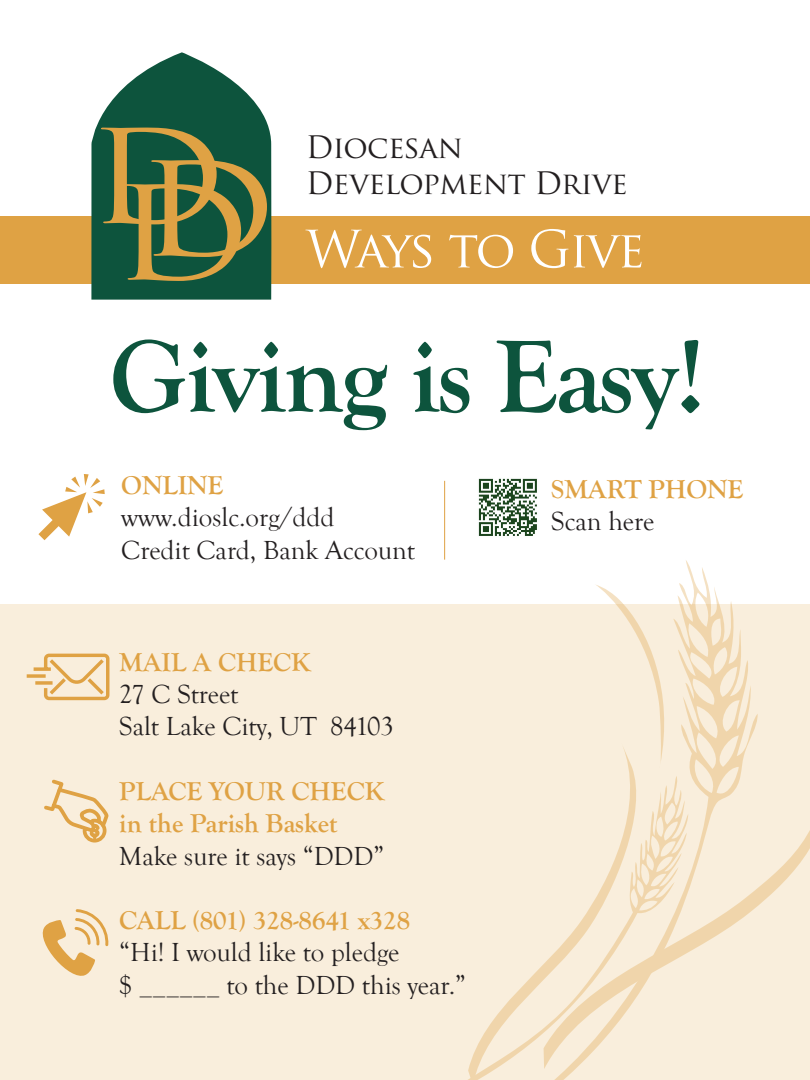
<style>
.page{position:relative;width:810px;height:1080px;background:#fff}
.page>*{position:absolute;margin:0;border:0;box-sizing:border-box;transform-origin:0 0}
.t1{font:126.5px "Trajan Pro";color:#dfa244;scale:1.2 1}
.t2{font:700 106.25px "Goudy Old Style T";letter-spacing:-.02em;color:#0d543d}
.t3{font:50px "Trajan Pro";letter-spacing:-.04em;color:#fff}
.t4{font:30.19px/36.2px "Trajan Pro";letter-spacing:-.02em;color:#231f20}
.t5{font:26.88px/32.2px "Goudy Old Style T";color:#231f20}
.t6{font:700 26.88px/32.2px "Goudy Old Style T";color:#dfa244}
</style>
<div class="page">
<svg style="left:38px;top:474px;width:67px;height:66px"></svg>
<div style="left:0;top:216px;width:810px;height:67px;background:#dfa244"></div>
<svg style="left:91px;top:52px;width:181px;height:247px;background:#2b6955"></svg>
<img style="left:478px;top:478px;width:59px;height:58px">
<hr style="left:444px;top:481px;width:1px;height:78px;background:#dfa244">
<div style="left:0;top:604px;width:810px;height:475px;background:#f9eedc"></div>
<svg style="left:26px;top:653px;width:84px;height:48px"></svg>
<svg style="left:42px;top:909px;width:67px;height:67px"></svg>
<svg style="left:44px;top:779px;width:65px;height:64px"></svg>
<svg style="left:444px;top:559px;width:314px;height:173px"></svg>
<svg style="left:648px;top:732px;width:162px;height:247px"></svg>
<svg style="left:468px;top:768px;width:180px;height:311px"></svg>
<svg style="left:594px;top:584px;width:80px;height:184px"></svg>
<p class="t1" style="left:87px;top:97px;width:118px">D</p>
<p class="t1" style="left:137px;top:129px;width:118px">D</p>
<p class="t1" style="left:112px;top:153px;width:118px">D</p>
<p class="t4" style="left:306px;top:129px;width:323px">Diocesan<br>Development Drive</p>
<p class="t3" style="left:306px;top:217px;width:340px">Ways to Give</p>
<p class="t2" style="left:110px;top:317px;width:597px">Giving is Easy!</p>
<p class="t6" style="left:121px;top:469px;width:104px">ONLINE</p>
<p class="t5" style="left:121px;top:502px;width:215px">www.dioslc.org/ddd</p>
<p class="t5" style="left:121px;top:534px;width:295px">Credit Card, Bank Account</p>
<p class="t6" style="left:119px;top:646px;width:193px">MAIL A CHECK</p>
<p class="t5" style="left:119px;top:678px;width:120px">27 C Street</p>
<p class="t5" style="left:119px;top:711px;width:276px">Salt Lake City, UT 84103</p>
<p class="t6" style="left:119px;top:775px;width:267px">PLACE YOUR CHECK in the Parish Basket</p>
<p class="t5" style="left:119px;top:840px;width:267px">Make sure it says “DDD”</p>
<p class="t6" style="left:119px;top:904px;width:292px">CALL (801) 328-8641 x328</p>
<p class="t5" style="left:119px;top:936px;width:348px">“Hi! I would like to pledge<br>$ ______ to the DDD this year.”</p>
<p class="t6" style="left:551px;top:473px;width:194px">SMART PHONE</p>
<p class="t5" style="left:551px;top:506px;width:105px">Scan here</p>
</div>
